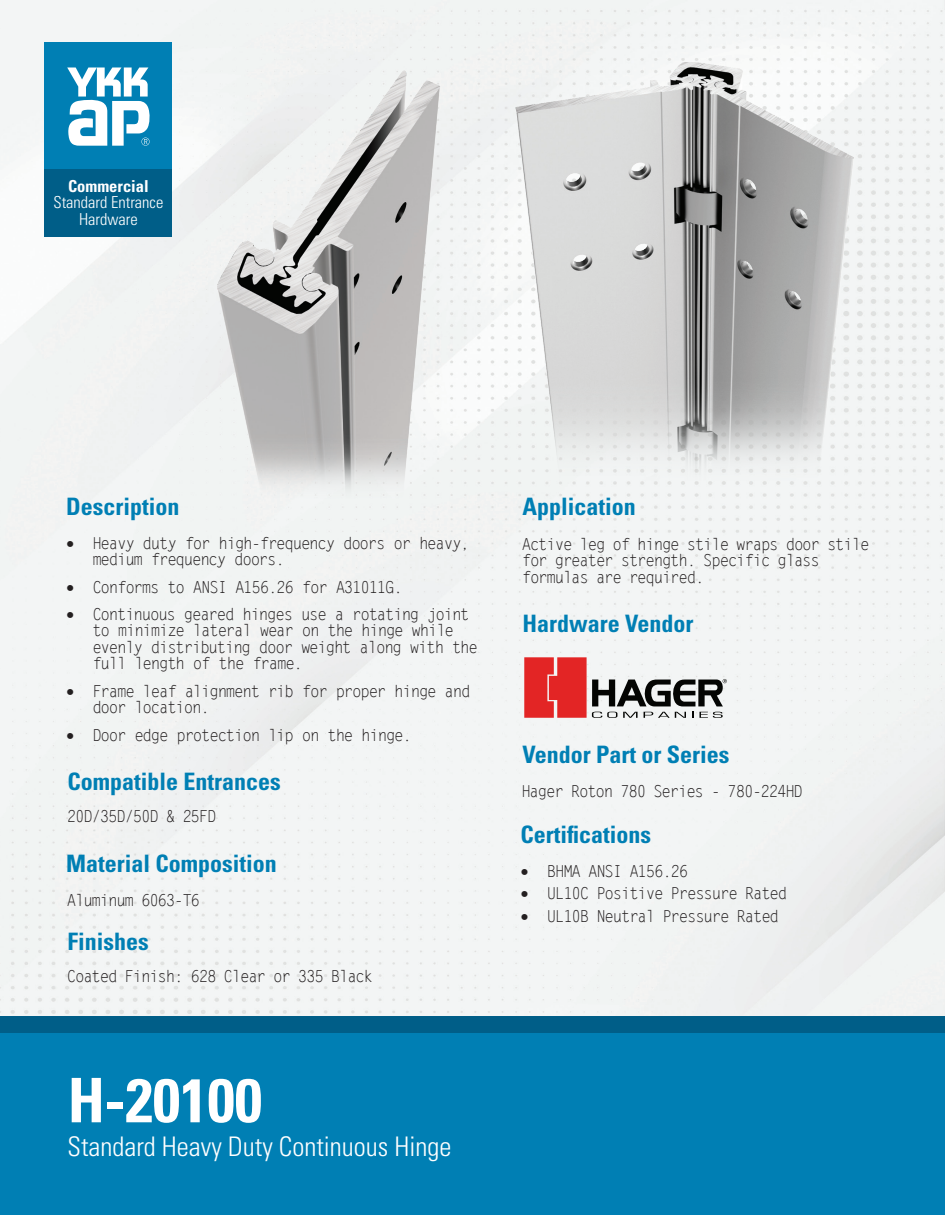
<style>
.page{position:relative;width:945px;height:1215px;background:#fff}
.page>*{position:absolute;margin:0;border:0;box-sizing:border-box;transform-origin:0 0}
.t1{font:700 condensed 61.5px "Univers LT Std";color:#fff}
.t2{font:300 condensed 27px "Univers LT Std";color:#fff}
.t3{font:700 condensed 24px "Univers LT Std";color:#007fb4}
.t4{font:16.5px/16.5px "Letter Gothic";color:#231f20}
.t5{font:300 condensed 16.5px "Univers LT Std";color:#fff}
.t6{font:700 condensed 16.5px "Univers LT Std";color:#fff}
</style>
<div class="page">
<div style="left:0;top:0;width:945px;height:1016px;background:#f3f4f4"></div>
<div style="left:45px;top:163px;width:127px;height:74px;background:#005e88"></div>
<div style="left:0;top:1016px;width:945px;height:34px;background:#005e88"></div>
<div style="left:0;top:1033px;width:945px;height:182px;background:#007fb4"></div>
<div style="left:45px;top:42px;width:127px;height:126px;background:#007fb4"></div>
<svg style="left:67px;top:68px;width:83px;height:78px"></svg>
<img style="left:194px;top:51px;width:283px;height:448px">
<img style="left:488px;top:63px;width:397px;height:431px">
<svg style="left:524px;top:657px;width:203px;height:61px"></svg>
<p class="t6" style="left:68px;top:176px;width:82px">Commercial</p>
<p class="t5" style="left:53px;top:192px;width:111px">Standard Entrance</p>
<p class="t5" style="left:79px;top:209px;width:60px">Hardware</p>
<p class="t3" style="left:66px;top:492px;width:115px">Description</p>
<p class="t4" style="left:93px;top:535px;width:378px;text-indent:-27px">• Heavy duty for high-frequency doors or heavy, medium frequency doors.</p>
<p class="t4" style="left:66px;top:579px;width:338px">• Conforms to ANSI A156.26 for A31011G.</p>
<p class="t4" style="left:93px;top:606px;width:386px;text-indent:-27px">• Continuous geared hinges use a rotating joint to minimize lateral wear on the hinge while evenly distributing door weight along with the full length of the frame.</p>
<p class="t4" style="left:93px;top:683px;width:379px;text-indent:-27px">• Frame leaf alignment rib for proper hinge and door location.</p>
<p class="t4" style="left:66px;top:727px;width:347px">• Door edge protection lip on the hinge.</p>
<p class="t3" style="left:68px;top:767px;width:215px">Compatible Entrances</p>
<p class="t4" style="left:68px;top:808px;width:150px">20D/35D/50D &amp; 25FD</p>
<p class="t3" style="left:66px;top:849px;width:212px">Material Composition</p>
<p class="t4" style="left:68px;top:893px;width:133px">Aluminum 6063-T6</p>
<p class="t3" style="left:68px;top:927px;width:83px">Finishes</p>
<p class="t4" style="left:68px;top:968px;width:307px">Coated Finish: 628 Clear or 335 Black</p>
<p class="t1" style="left:68px;top:1063px;width:196px">H-20100</p>
<p class="t2" style="left:68px;top:1130px;width:385px">Standard Heavy Duty Continuous Hinge</p>
<p class="t3" style="left:522px;top:492px;width:115px">Application</p>
<p class="t4" style="left:522px;top:536px;width:348px">Active leg of hinge stile wraps door stile for greater strength. Specific glass formulas are required.</p>
<p class="t3" style="left:522px;top:609px;width:173px">Hardware Vendor</p>
<p class="t3" style="left:522px;top:739px;width:209px">Vendor Part or Series</p>
<p class="t4" style="left:522px;top:783px;width:282px">Hager Roton 780 Series - 780-224HD</p>
<p class="t3" style="left:521px;top:819px;width:132px">Certifications</p>
<p class="t4" style="left:521px;top:863px;width:169px">• BHMA ANSI A156.26</p>
<p class="t4" style="left:521px;top:885px;width:268px">• UL10C Positive Pressure Rated</p>
<p class="t4" style="left:521px;top:908px;width:260px">• UL10B Neutral Pressure Rated</p>
</div>
